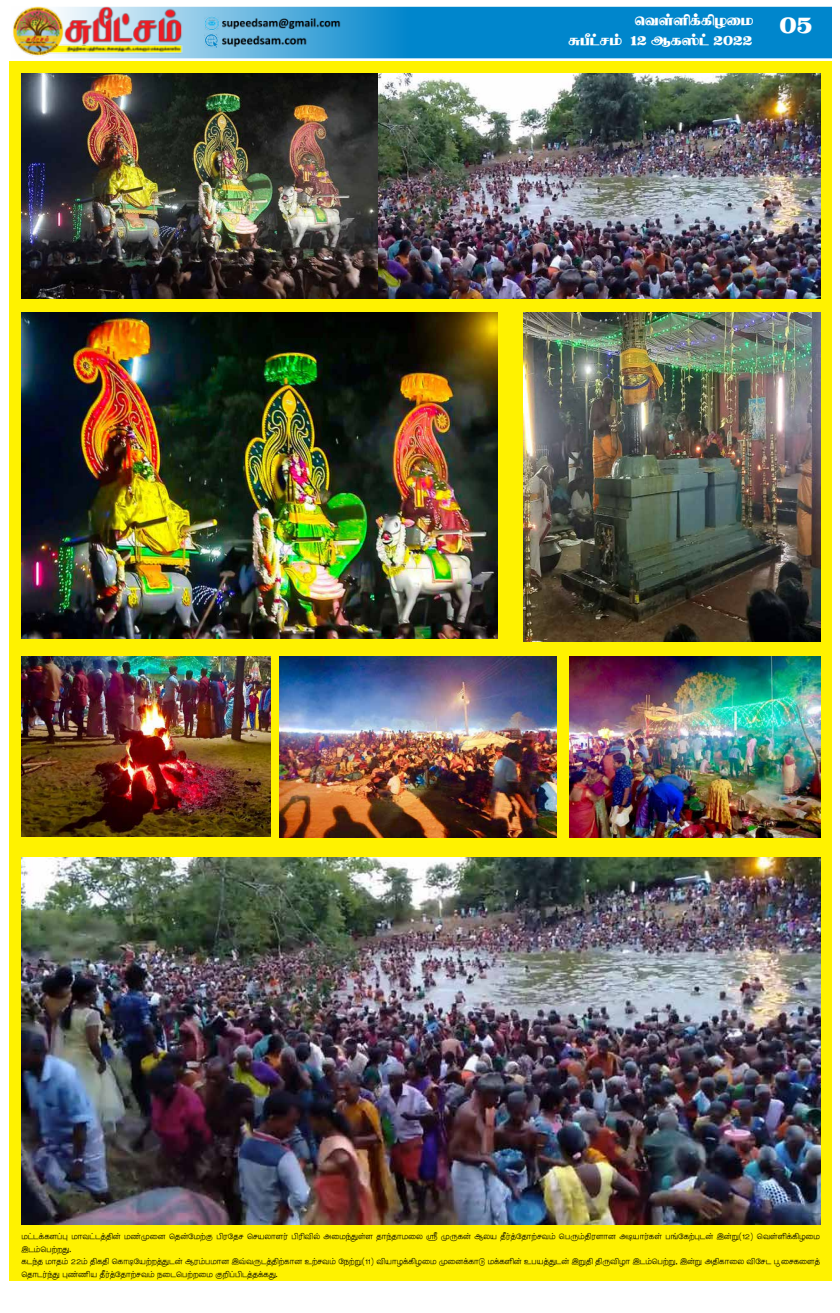
<style>
.page{position:relative;width:840px;height:1313px;background:#fff}
.page>*{position:absolute;margin:0;border:0;box-sizing:border-box;transform-origin:0 0}
.t1{font:31.5px "NC Thevan";color:#fff}
.t2{font:18.38px/19.2px "NC Thevan";color:#fff;text-align:right}
.t3{font:10.5px/12.6px "NC Veena";color:#000}
</style>
<div class="page">
<div style="left:9px;top:54px;width:823px;height:1226px;background:#fff200"></div>
<img style="left:9px;top:6px;width:823px;height:54px">
<img style="left:21px;top:857px;width:799px;height:367px">
<img style="left:378px;top:74px;width:442px;height:224px">
<img style="left:21px;top:74px;width:357px;height:224px">
<img style="left:21px;top:312px;width:476px;height:327px">
<img style="left:523px;top:312px;width:297px;height:329px">
<img style="left:280px;top:656px;width:276px;height:181px">
<img style="left:570px;top:656px;width:250px;height:181px">
<img style="left:21px;top:656px;width:249px;height:180px">
<h2 class="t2" style="left:568px;top:11px;width:187px">nts;spf;fpoik<br>RgPl;rk; 12 Mf];l; 2022</h2>
<h1 class="t1" style="left:779px;top:10px;width:34px">05</h1>
<p class="t3" style="left:21px;top:1230px;width:800px">kl;lf;fsg;G khtl;lj;jpd; kz;Kid njd;Nkw;F gpuNjr nrayhsu; gpuptpy; mike;Js;s jhe;jhkiy = KUfd; Mya jPu;j;Njhw;rtk; ngUk;jpushd mbahu;fs; gq;Nfw;Gld; ,d;W(12) nts;spf;fpoik ,lk;ngw;wJ.<br>fle;j khjk; 22k; jpfjp nfhbNaw;wj;Jld; Muk;gkhd ,t;tUlj;jpw;fhd cw;rtk; New;W(11) tpahof;fpoik Kidf;fhL kf;fspd; cgaj;Jld; ,Wjp jpUtpoh ,lk;ngw;W&gt; ,d;W mjpfhiy tpNrl g+irfisj; njhlu;e;J Gz;zpa jPu;j;Njhw;rtk; eilngw;wik Fwpg;gplj;jf;fJ.</p>
</div>
